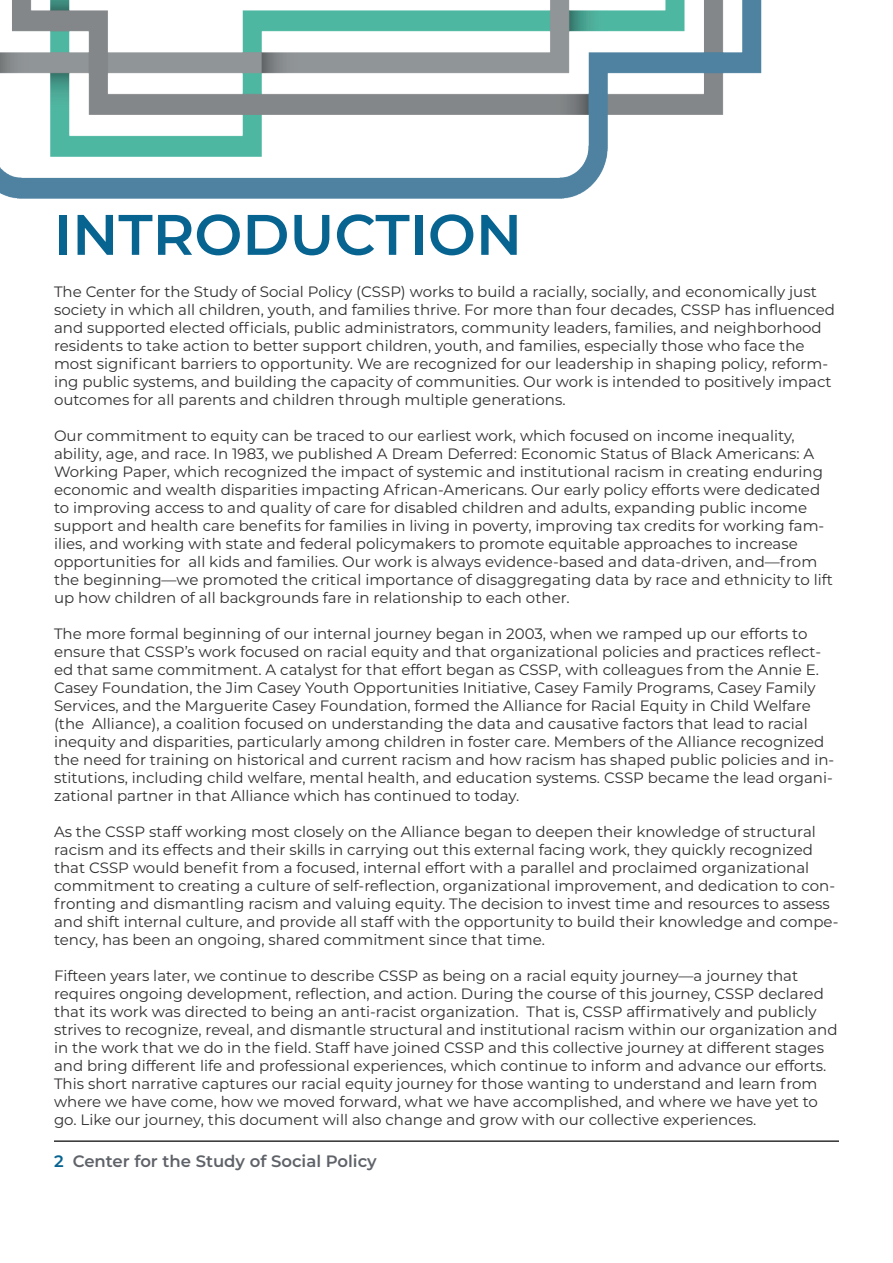
<style>
.page{position:relative;width:893px;height:1263px;background:#fff}
.page>*{position:absolute;margin:0;border:0;box-sizing:border-box;transform-origin:0 0}
.t1{font:600 57px "Montserrat";color:#076491}
.t2{font:600 16.5px "Montserrat";color:#5f6369}
.t3{font:15px/18px "Montserrat";color:#312f30}
.s1{color:#076491}
</style>
<div class="page">
<hr style="left:54px;top:1140px;width:785px;height:2px;background:#312f30">
<img style="left:0;top:0;width:762px;height:199px">
<h1 class="t1" style="left:54px;top:194px;width:470px">INTRODUCTION</h1>
<p class="t3" style="left:54px;top:282px;width:783px">The Center for the Study of Social Policy (CSSP) works to build a racially, socially, and economically just society in which all children, youth, and families thrive. For more than four decades, CSSP has influenced and supported elected officials, public administrators, community leaders, families, and neighborhood residents to take action to better support children, youth, and families, especially those who face the most significant barriers to opportunity. We are recognized for our leadership in shaping policy, reform&shy;ing public systems, and building the capacity of communities. Our work is intended to positively impact outcomes for all parents and children through multiple generations.</p>
<p class="t3" style="left:54px;top:426px;width:780px">Our commitment to equity can be traced to our earliest work, which focused on income inequality, ability, age, and race. In 1983, we published A Dream Deferred: Economic Status of Black Americans: A Working Paper, which recognized the impact of systemic and institutional racism in creating enduring economic and wealth disparities impacting African-Americans. Our early policy efforts were dedicated to improving access to and quality of care for disabled children and adults, expanding public income support and health care benefits for families in living in poverty, improving tax credits for working fam&shy;ilies, and working with state and federal policymakers to promote equitable approaches to increase opportunities for all kids and families. Our work is always evidence-based and data-driven, and—from the beginning—we promoted the critical importance of disaggregating data by race and ethnicity to lift up how children of all backgrounds fare in relationship to each other.</p>
<p class="t3" style="left:54px;top:624px;width:782px">The more formal beginning of our internal journey began in 2003, when we ramped up our efforts to ensure that CSSP’s work focused on racial equity and that organizational policies and practices reflect&shy;ed that same commitment. A catalyst for that effort began as CSSP, with colleagues from the Annie E.<br>Casey Foundation, the Jim Casey Youth Opportunities Initiative, Casey Family Programs, Casey Family Services, and the Marguerite Casey Foundation, formed the Alliance for Racial Equity in Child Welfare (the Alliance), a coalition focused on understanding the data and causative factors that lead to racial inequity and disparities, particularly among children in foster care. Members of the Alliance recognized the need for training on historical and current racism and how racism has shaped public policies and in&shy;stitutions, including child welfare, mental health, and education systems. CSSP became the lead organi&shy;zational partner in that Alliance which has continued to today.</p>
<p class="t3" style="left:54px;top:822px;width:786px">As the CSSP staff working most closely on the Alliance began to deepen their knowledge of structural racism and its effects and their skills in carrying out this external facing work, they quickly recognized that CSSP would benefit from a focused, internal effort with a parallel and proclaimed organizational commitment to creating a culture of self-reflection, organizational improvement, and dedication to con&shy;fronting and dismantling racism and valuing equity. The decision to invest time and resources to assess and shift internal culture, and provide all staff with the opportunity to build their knowledge and compe&shy;tency, has been an ongoing, shared commitment since that time.</p>
<p class="t3" style="left:54px;top:966px;width:785px">Fifteen years later, we continue to describe CSSP as being on a racial equity journey—a journey that requires ongoing development, reflection, and action. During the course of this journey, CSSP declared that its work was directed to being an anti-racist organization. That is, CSSP affirmatively and publicly strives to recognize, reveal, and dismantle structural and institutional racism within our organization and in the work that we do in the field. Staff have joined CSSP and this collective journey at different stages and bring different life and professional experiences, which continue to inform and advance our efforts.<br>This short narrative captures our racial equity journey for those wanting to understand and learn from where we have come, how we moved forward, what we have accomplished, and where we have yet to go. Like our journey, this document will also change and grow with our collective experiences.</p>
<p class="t2" style="left:54px;top:1149px;width:324px"><span class="s1">2</span> Center for the Study of Social Policy</p>
</div>
